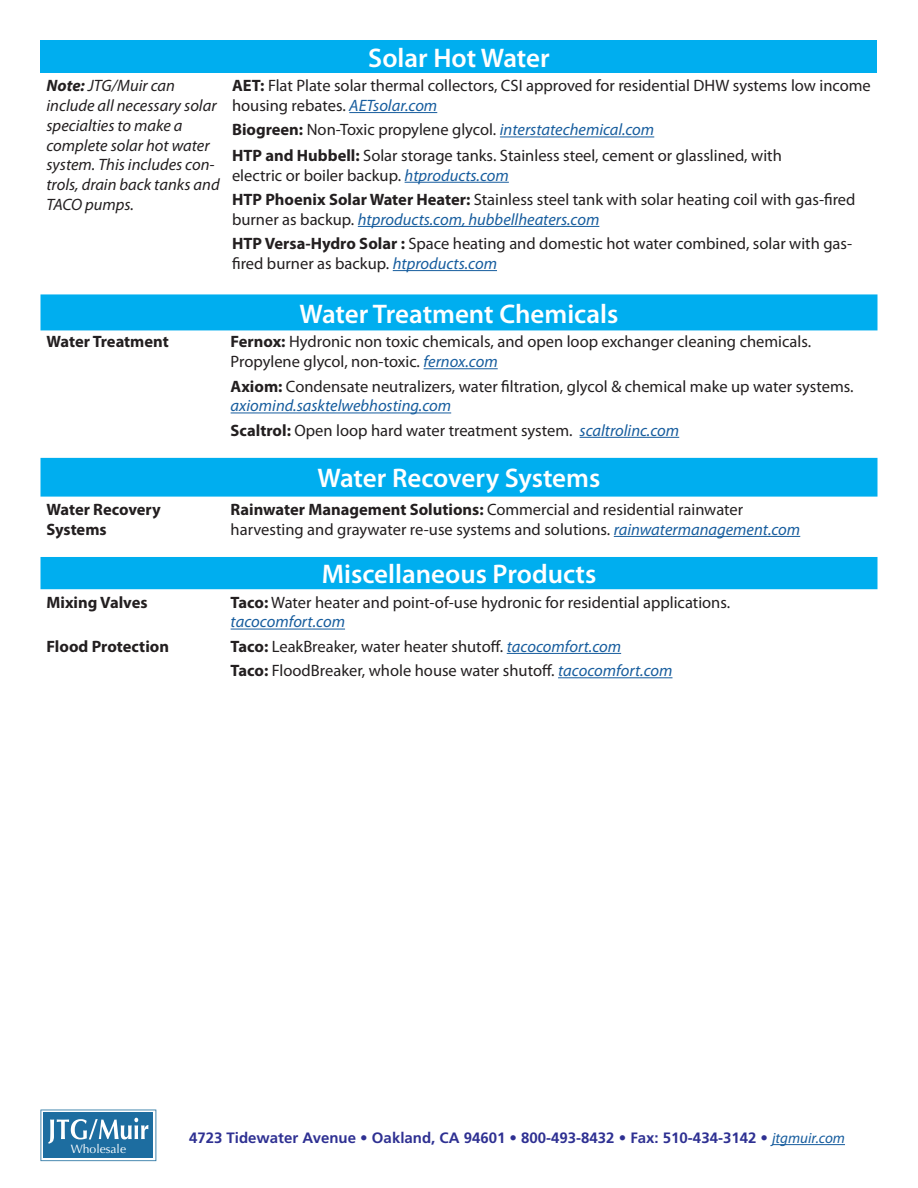
<style>
.page{position:relative;width:918px;height:1188px;background:#fff}
.page>*{position:absolute;margin:0;border:0;box-sizing:border-box;transform-origin:0 0}
.Linecard_SubCategory{font:600 27px "Myriad Pro";color:#fff}
.Linecard_Category{font:600 27px "Myriad Pro";color:#fff}
.body{font:16.5px/19.8px "Myriad Pro";color:#231f20}
.body-2{font:italic 16.5px/19.8px "Myriad Pro";color:#231f20}
.Linecard_SubCategory-2{font:700 16.5px/19.8px "Myriad Pro";color:#231f20}
.body-3{font:700 15px "Frutiger";color:#2e3092}
.t1{font:12.15px "Optima";color:#fff}
.s1{font-weight:700}
.s2{font-style:italic;color:#175d9e}
.s3{font-family:"Myriad Pro";font-weight:400;font-style:italic;color:#175d9e}
</style>
<div class="page">
<hr style="left:772px;top:1144px;width:73px;height:1px;background:#175d9e">
<div style="left:40px;top:294px;width:838px;height:36px;background:#00aeef"></div>
<div style="left:40px;top:40px;width:838px;height:33px;background:#00aeef"></div>
<hr style="left:349px;top:112px;width:88px;height:1px;background:#175d9e">
<hr style="left:500px;top:137px;width:154px;height:1px;background:#175d9e">
<hr style="left:405px;top:182px;width:104px;height:1px;background:#175d9e">
<hr style="left:358px;top:226px;width:241px;height:1px;background:#175d9e">
<hr style="left:393px;top:270px;width:104px;height:1px;background:#175d9e">
<svg style="left:40px;top:458px;width:838px;height:131px;fill:#00aeef"></svg>
<hr style="left:424px;top:368px;width:74px;height:1px;background:#175d9e">
<hr style="left:231px;top:413px;width:220px;height:1px;background:#175d9e">
<hr style="left:580px;top:437px;width:99px;height:1px;background:#175d9e">
<hr style="left:614px;top:536px;width:186px;height:1px;background:#175d9e">
<hr style="left:231px;top:629px;width:114px;height:1px;background:#175d9e">
<hr style="left:507px;top:653px;width:114px;height:1px;background:#175d9e">
<hr style="left:558px;top:677px;width:115px;height:1px;background:#175d9e">
<svg style="left:40px;top:1110px;width:116px;height:51px"></svg>
<p class="Linecard_Category" style="left:368px;top:41px;width:183px">Solar Hot Water</p>
<p class="body-2" style="left:46px;top:75px;width:175px"><span class="s1">Note:</span> JTG/Muir can include all necessary solar specialties to make a complete solar hot water system. This includes con&shy;trols, drain back tanks and<br>TACO pumps.</p>
<p class="body" style="left:232px;top:75px;width:640px"><span class="s1">AET:</span> Flat Plate solar thermal collectors, CSI approved for residential DHW systems low income housing rebates. <span class="s2">AETsolar.com</span></p>
<p class="body" style="left:232px;top:120px;width:424px"><span class="s1">Biogreen:</span> Non-Toxic propylene glycol. <span class="s2">interstatechemical.com</span></p>
<p class="body" style="left:232px;top:145px;width:551px"><span class="s1">HTP and Hubbell:</span> Solar storage tanks. Stainless steel, cement or glasslined, with electric or boiler backup. <span class="s2">htproducts.com</span></p>
<p class="body" style="left:232px;top:189px;width:625px"><span class="s1">HTP Phoenix Solar Water Heater:</span> Stainless steel tank with solar heating coil with gas-fired burner as backup. <span class="s2">htproducts.com, hubbellheaters.com</span></p>
<p class="body" style="left:232px;top:233px;width:622px"><span class="s1">HTP Versa-Hydro Solar :</span> Space heating and domestic hot water combined, solar with gas&shy;fired burner as backup. <span class="s2">htproducts.com</span></p>
<p class="Linecard_Category" style="left:300px;top:297px;width:320px">Water Treatment Chemicals</p>
<p class="Linecard_SubCategory-2" style="left:46px;top:331px;width:124px">Water Treatment</p>
<p class="body" style="left:231px;top:332px;width:582px"><span class="s1">Fernox:</span> Hydronic non toxic chemicals, and open loop exchanger cleaning chemicals.<br>Propylene glycol, non-toxic. <span class="s2">fernox.com</span></p>
<p class="body" style="left:231px;top:376px;width:624px"><span class="s1">Axiom:</span> Condensate neutralizers, water filtration, glycol &amp; chemical make up water systems. <span class="s2">axiomind.sasktelwebhosting.com</span></p>
<p class="body" style="left:231px;top:420px;width:450px"><span class="s1">Scaltrol:</span> Open loop hard water treatment system. <span class="s2">scaltrolinc.com</span></p>
<p class="Linecard_SubCategory" style="left:318px;top:461px;width:284px">Water Recovery Systems</p>
<p class="Linecard_SubCategory-2" style="left:46px;top:499px;width:116px">Water Recovery<br>Systems</p>
<p class="body" style="left:231px;top:499px;width:571px"><span class="s1">Rainwater Management Solutions:</span> Commercial and residential rainwater harvesting and graywater re-use systems and solutions. <span class="s2">rainwatermanagement.com</span></p>
<p class="Linecard_SubCategory" style="left:322px;top:557px;width:276px">Miscellaneous Products</p>
<p class="Linecard_SubCategory-2" style="left:46px;top:592px;width:103px">Mixing Valves</p>
<p class="body" style="left:231px;top:592px;width:501px"><span class="s1">Taco:</span> Water heater and point-of-use hydronic for residential applications. <span class="s2">tacocomfort.com</span></p>
<p class="Linecard_SubCategory-2" style="left:46px;top:636px;width:124px">Flood Protection</p>
<p class="body" style="left:231px;top:636px;width:392px"><span class="s1">Taco:</span> LeakBreaker, water heater shutoff. <span class="s2">tacocomfort.com</span></p>
<p class="body" style="left:231px;top:660px;width:443px"><span class="s1">Taco:</span> FloodBreaker, whole house water shutoff. <span class="s2">tacocomfort.com</span></p>
<p class="t1" style="left:71px;top:1142px;width:57px">Wholesale</p>
<p class="body-3" style="left:189px;top:1129px;width:657px">4723 Tidewater Avenue • Oakland, CA 94601 • 800-493-8432 • Fax: 510-434-3142 • <span class="s3">jtgmuir.com</span></p>
</div>
